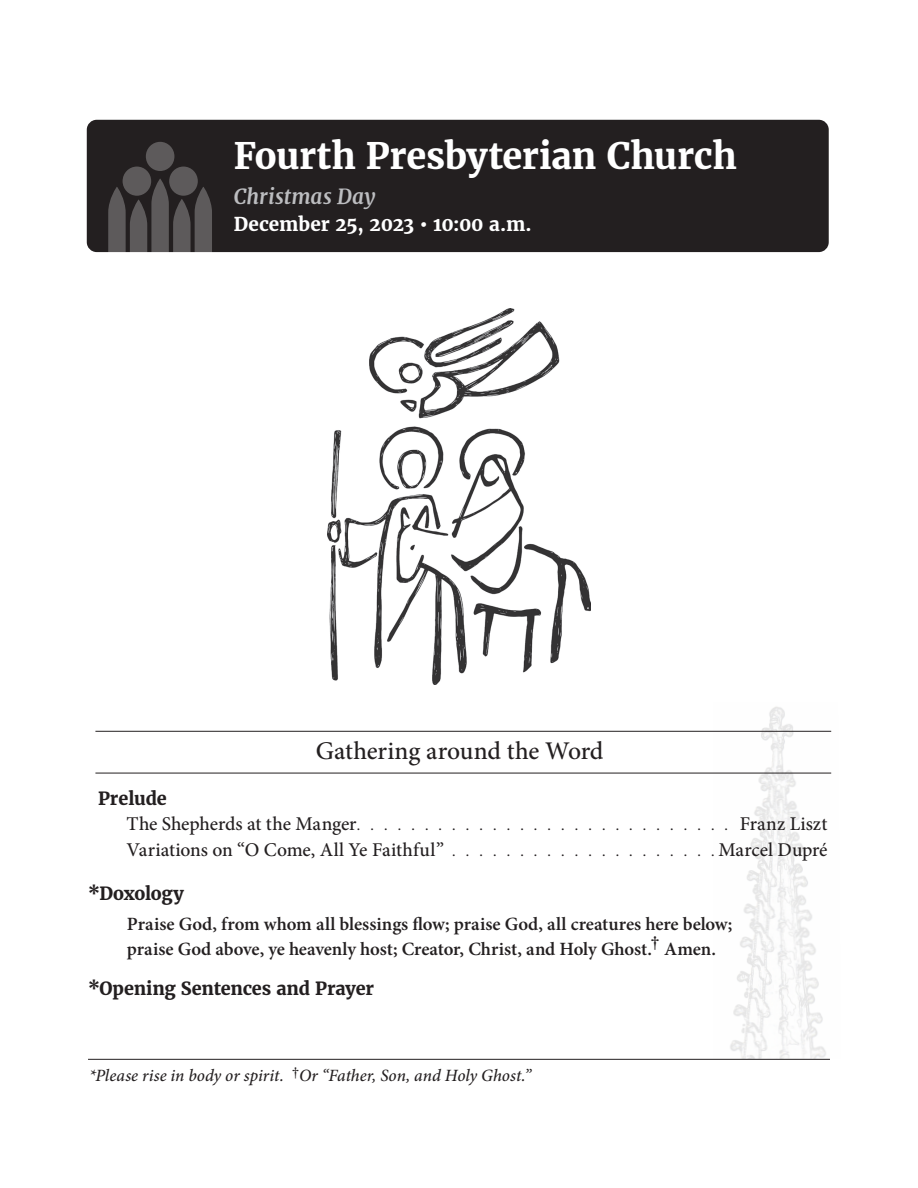
<style>
.page{position:relative;width:918px;height:1188px;background:#fff}
.page>*{position:absolute;margin:0;border:0;box-sizing:border-box;transform-origin:0 0}
.t1{font:700 36px "Merriweather";letter-spacing:-.005em;color:#fff}
.t2{font:500 25.5px "Minion Pro";color:#231f20}
.t3{font:italic 700 20.55px "Merriweather";letter-spacing:.01em;color:#bcbdc0}
.t4{font:500 19.5px "Minion Pro";letter-spacing:-.005em;color:#231f20}
.t5{font:700 18.9px "Merriweather";letter-spacing:-.005em;color:#fff}
.t6{font:600 18.75px "Minion Pro";color:#231f20}
.t7{font:700 18px "Merriweather";letter-spacing:-.01em;color:#231f20}
.t8{font:italic 500 17.25px "Minion Pro";color:#231f20}
.s1{font-size:15px}
.s2{font-size:17.1px}
</style>
<div class="page">
<img style="left:714px;top:706px;width:118px;height:353px">
<hr style="left:88px;top:1059px;width:742px;height:1px;background:#231f20">
<div style="left:87px;top:120px;width:742px;height:132px;background:#231f20;border-radius:10px"></div>
<hr style="left:95px;top:731px;width:736px;height:1px;background:#231f20">
<hr style="left:95px;top:773px;width:736px;height:1px;background:#231f20">
<div style="left:123px;top:167px;width:28px;height:29px;background:#5d5a5b;border-radius:50%"></div>
<div style="left:169px;top:167px;width:29px;height:29px;background:#5d5a5b;border-radius:50%"></div>
<div style="left:146px;top:142px;width:28px;height:29px;background:#5d5a5b;border-radius:50%"></div>
<svg style="left:108px;top:179px;width:104px;height:74px"></svg>
<img style="left:328px;top:308px;width:262px;height:377px">
<p class="t1" style="left:234px;top:134px;width:504px">Fourth Presbyterian Church</p>
<p class="t3" style="left:234px;top:184px;width:143px">Christmas Day</p>
<p class="t5" style="left:234px;top:212px;width:299px">December 25, 2023 • 10:00 a.m.</p>
<p class="t2" style="left:316px;top:734px;width:289px">Gathering around the Word</p>
<p class="t7" style="left:98px;top:787px;width:70px">Prelude</p>
<p class="t4" style="left:127px;top:811px;width:232px">The Shepherds at the Manger</p>
<p class="t4" style="left:740px;top:811px;width:89px">Franz Liszt</p>
<p class="t4" style="left:127px;top:836px;width:702px">Variations on “O Come, All Ye Faithful” <span class="s1">. . . . . . . . . . . . . . . . . . . .</span> Marcel Dupré</p>
<p class="t7" style="left:88px;top:882px;width:97px">*Doxology</p>
<p class="t6" style="left:127px;top:911px;width:607px">Praise God, from whom all blessings flow; praise God, all creatures here below;</p>
<p class="t6" style="left:127px;top:936px;width:591px">praise God above, ye heavenly host; Creator, Christ, and Holy Ghost.† Amen.</p>
<p class="t7" style="left:88px;top:977px;width:287px">*Opening Sentences and Prayer</p>
<p class="t8" style="left:89px;top:1063px;width:444px"><span class="s2">*</span>Please rise in body or spirit. <sup>†</sup>Or “Father, Son, and Holy Ghost.”</p>
</div>
